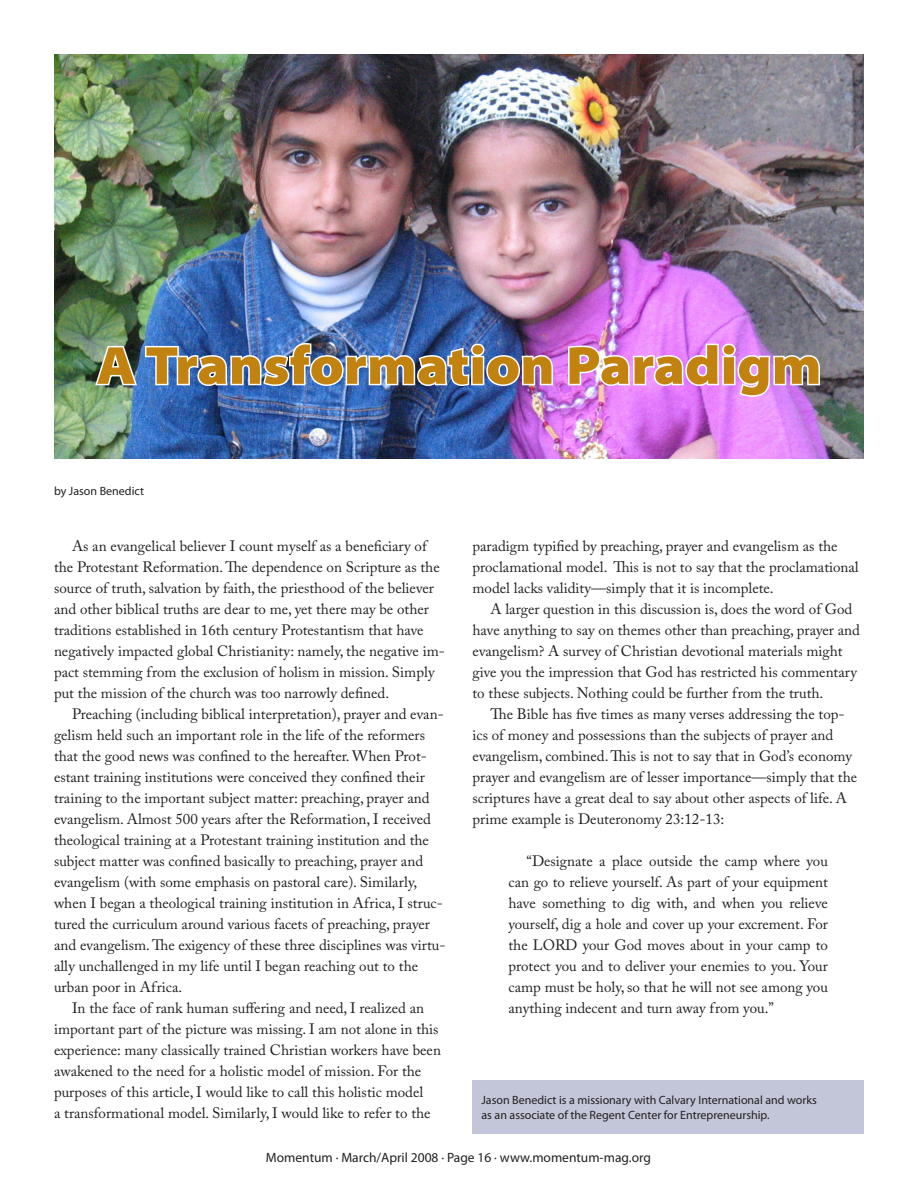
<style>
.page{position:relative;width:918px;height:1188px;background:#fff}
.page>*{position:absolute;margin:0;border:0;box-sizing:border-box;transform-origin:0 0}
.t1{font:900 semi-expanded 54px "Myriad Pro";color:#c28210}
._2_BodyText{font:15px/21px "Adobe Caslon Pro";color:#231f20}
.t2{font:13.5px "Myriad Pro";color:#231f20}
._2_Byline{font:12px "Myriad Pro";color:#231f20}
</style>
<div class="page">
<img style="left:54px;top:54px;width:810px;height:405px">
<img style="left:93px;top:341px;width:462px;height:47px">
<img style="left:567px;top:342px;width:254px;height:56px">
<div style="left:472px;top:1080px;width:392px;height:54px;background:#c2c6d8"></div>
<p class="t1" style="left:96px;top:335px;width:727px">A Transformation Paradigm</p>
<p class="_2_Byline" style="left:54px;top:484px;width:92px">by Jason Benedict</p>
<p class="_2_BodyText" style="left:54px;top:535px;width:392px;text-indent:18px">As an evangelical believer I count myself as a beneficiary of the Protestant Reformation. The dependence on Scripture as the source of truth, salvation by faith, the priesthood of the believer and other biblical truths are dear to me, yet there may be other traditions established in 16th century Protestantism that have negatively impacted global Christianity: namely, the negative im&shy;pact stemming from the exclusion of holism in mission. Simply put the mission of the church was too narrowly defined.</p>
<p class="_2_BodyText" style="left:54px;top:703px;width:393px;text-indent:18px">Preaching (including biblical interpretation), prayer and evan&shy;gelism held such an important role in the life of the reformers that the good news was confined to the hereafter. When Prot&shy;estant training institutions were conceived they confined their training to the important subject matter: preaching, prayer and evangelism. Almost 500 years after the Reformation, I received theological training at a Protestant training institution and the subject matter was confined basically to preaching, prayer and evangelism (with some emphasis on pastoral care). Similarly, when I began a theological training institution in Africa, I struc&shy;tured the curriculum around various facets of preaching, prayer and evangelism. The exigency of these three disciplines was virtu&shy;ally unchallenged in my life until I began reaching out to the urban poor in Africa.</p>
<p class="_2_BodyText" style="left:54px;top:997px;width:389px;text-indent:18px">In the face of rank human suffering and need, I realized an important part of the picture was missing. I am not alone in this experience: many classically trained Christian workers have been awakened to the need for a holistic model of mission. For the purposes of this article, I would like to call this holistic model<br>a transformational model. Similarly, I would like to refer to the</p>
<p class="_2_BodyText" style="left:472px;top:535px;width:388px">paradigm typified by preaching, prayer and evangelism as the proclamational model. This is not to say that the proclamational model lacks validity—simply that it is incomplete.</p>
<p class="_2_BodyText" style="left:472px;top:598px;width:389px;text-indent:18px">A larger question in this discussion is, does the word of God have anything to say on themes other than preaching, prayer and evangelism? A survey of Christian devotional materials might give you the impression that God has restricted his commentary to these subjects. Nothing could be further from the truth.</p>
<p class="_2_BodyText" style="left:472px;top:703px;width:386px;text-indent:18px">The Bible has five times as many verses addressing the top&shy;ics of money and possessions than the subjects of prayer and evangelism, combined. This is not to say that in God’s economy prayer and evangelism are of lesser importance—simply that the scriptures have a great deal to say about other aspects of life. A prime example is Deuteronomy 23:12-13:</p>
<p class="_2_BodyText" style="left:508px;top:850px;width:321px;text-align:justify;text-indent:18px">“Designate a place outside the camp where you can go to relieve yourself. As part of your equipment have something to dig with, and when you relieve yourself, dig a hole and cover up your excrement. For the LORD your God moves about in your camp to protect you and to deliver your enemies to you. Your camp must be holy, so that he will not see among you anything indecent and turn away from you.”</p>
<p class="_2_Byline" style="left:482px;top:1093px;width:337px">Jason Benedict is a missionary with Calvary International and works</p>
<p class="_2_Byline" style="left:482px;top:1107px;width:290px">as an associate of the Regent Center for Entrepreneurship.</p>
<p class="t2" style="left:266px;top:1149px;width:387px">Momentum · March/April 2008 · Page 16 · www.momentum-mag.org</p>
</div>
